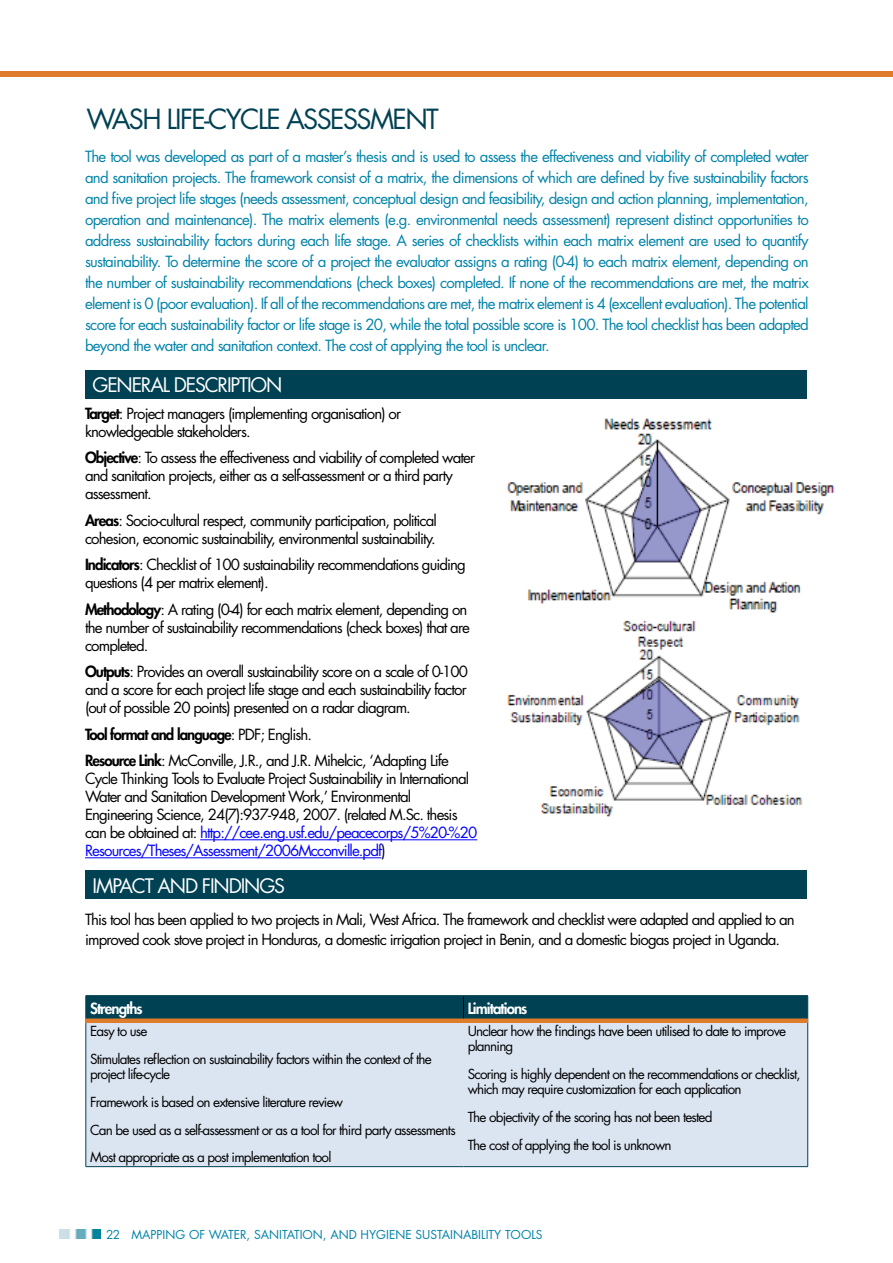
<style>
.page{position:relative;width:893px;height:1263px;background:#fff}
.page>*{position:absolute;margin:0;border:0;box-sizing:border-box;transform-origin:0 0}
.t1{font:27px "Futura Std";letter-spacing:-.06em;color:#004153}
.t2{font:19.5px "Futura Std";letter-spacing:-.06em;color:#fff}
.t3{font:15px/18px "Futura Std";letter-spacing:-.06em;color:#000}
.t4{font:15px/21px "Futura Std";letter-spacing:-.05em;color:#0083a9;text-align:justify}
.t5{font:800 15px "Futura Std";letter-spacing:-.06em;color:#fff}
.t6{font:13.5px/27.8px "Futura Std";letter-spacing:-.06em;color:#000}
.t7{font:12px "Futura Std";color:#0083a9}
.s1{font-weight:800}
.s2{color:#00f}
</style>
<div class="page">
<div style="left:0;top:71px;width:893px;height:6px;background:#df7c2c"></div>
<img style="left:60px;top:1229px;width:41px;height:10px">
<img style="left:506px;top:418px;width:329px;height:195px">
<img style="left:507px;top:620px;width:296px;height:197px">
<hr style="left:200px;top:839px;width:277px;height:1px;background:#00f">
<hr style="left:85px;top:857px;width:296px;height:1px;background:#00f">
<div style="left:85px;top:370px;width:721px;height:28px;background:#004153"></div>
<div style="left:85px;top:871px;width:721px;height:28px;background:#004153"></div>
<div style="left:87px;top:1023px;width:720px;height:143px;background:#dbe5f1"></div>
<hr style="left:86px;top:995px;width:377px;height:1px;background:#004153">
<hr style="left:463px;top:995px;width:345px;height:1px;background:#004153">
<div style="left:86px;top:996px;width:722px;height:22px;background:#004153"></div>
<hr style="left:86px;top:1021px;width:1px;height:145px;background:#004153">
<hr style="left:807px;top:1021px;width:1px;height:145px;background:#004153">
<hr style="left:86px;top:1166px;width:377px;height:1px;background:#004153">
<hr style="left:463px;top:1166px;width:345px;height:1px;background:#004153">
<div style="left:85px;top:1018px;width:723px;height:5px;background:#df7c2c"></div>
<h1 class="t1" style="left:87px;top:101px;width:354px">WASH LIFE-CYCLE ASSESSMENT</h1>
<p class="t4" style="left:85px;top:146px;width:725px">The tool was developed as part of a master’s thesis and is used to assess the effectiveness and viability of completed water and sanitation projects. The framework consist of a matrix, the dimensions of which are defined by five sustainability factors and five project life stages (needs assessment, conceptual design and feasibility, design and action planning, implementation, operation and maintenance). The matrix elements (e.g. environmental needs assessment) represent distinct opportunities to address sustainability factors during each life stage. A series of checklists within each matrix element are used to quantify sustainability. To determine the score of a project the evaluator assigns a rating (0-4) to each matrix element, depending on the number of sustainability recommendations (check boxes) completed. If none of the recommendations are met, the matrix element is 0 (poor evaluation). If all of the recommendations are met, the matrix element is 4 (excellent evaluation). The potential score for each sustainability factor or life stage is 20, while the total possible score is 100. The tool checklist has been adapted beyond the water and sanitation context. The cost of applying the tool is unclear.</p>
<h2 class="t2" style="left:93px;top:373px;width:191px">GENERAL DESCRIPTION</h2>
<p class="t3" style="left:85px;top:404px;width:318px"><span class="s1">Target</span>: Project managers (implementing organisation) or knowledgeable stakeholders.</p>
<p class="t3" style="left:85px;top:449px;width:392px"><span class="s1">Objective</span>: To assess the effectiveness and viability of completed water and sanitation projects, either as a self-assessment or a third party assessment.</p>
<p class="t3" style="left:85px;top:511px;width:353px"><span class="s1">Areas</span>: Socio-cultural respect, community participation, political cohesion, economic sustainability, environmental sustainability.</p>
<p class="t3" style="left:85px;top:556px;width:382px"><span class="s1">Indicators</span>: Checklist of 100 sustainability recommendations guiding questions (4 per matrix element).</p>
<p class="t3" style="left:85px;top:600px;width:386px"><span class="s1">Methodology</span>: A rating (0-4) for each matrix element, depending on the number of sustainability recommendations (check boxes) that are completed.</p>
<p class="t3" style="left:85px;top:663px;width:385px;text-align:justify"><span class="s1">Outputs</span>: Provides an overall sustainability score on a scale of 0-100 and a score for each project life stage and each sustainability factor (out of possible 20 points) presented on a radar diagram.</p>
<p class="t3" style="left:85px;top:721px;width:365px;line-height:26.5px"><span class="s1">Tool format and language</span>: PDF; English.<br><span class="s1">Resource Link</span>: McConville, J.R., and J.R. Mihelcic, ‘Adapting Life</p>
<p class="t3" style="left:85px;top:770px;width:394px">Cycle Thinking Tools to Evaluate Project Sustainability in International Water and Sanitation Development Work,’ Environmental Engineering Science, 24(7):937-948, 2007. (related M.Sc. thesis can be obtained at: <span class="s2">http://cee.eng.usf.edu/peacecorps/5%20-%20<br>Resources/Theses/Assessment/2006Mcconville.pdf</span>)</p>
<h2 class="t2" style="left:93px;top:873px;width:194px">IMPACT AND FINDINGS</h2>
<p class="t3" style="left:85px;top:910px;width:711px;line-height:19.5px">This tool has been applied to two projects in Mali, West Africa. The framework and checklist were adapted and applied to an improved cook stove project in Honduras, a domestic irrigation project in Benin, and a domestic biogas project in Uganda.</p>
<p class="t5" style="left:90px;top:999px;width:54px">Strengths</p>
<p class="t5" style="left:468px;top:999px;width:61px">Limitations</p>
<p class="t6" style="left:90px;top:1018px;width:343px">Easy to use<br>Stimulates reflection on sustainability factors within the context of the</p>
<p class="t6" style="left:90px;top:1060px;width:367px">project life-cycle<br>Framework is based on extensive literature review<br>Can be used as a self-assessment or as a tool for third party assessments Most appropriate as a post implementation tool</p>
<p class="t6" style="left:468px;top:1024px;width:320px;line-height:15px">Unclear how the findings have been utilised to date to improve planning</p>
<p class="t6" style="left:468px;top:1067px;width:334px;line-height:15px">Scoring is highly dependent on the recommendations or checklist, which may require customization for each application</p>
<p class="t6" style="left:468px;top:1103px;width:246px">The objectivity of the scoring has not been tested<br>The cost of applying the tool is unknown</p>
<p class="t7" style="left:106px;top:1227px;width:438px">22 MAPPING OF WATER, SANITATION, AND HYGIENE SUSTAINABILITY TOOLS</p>
</div>
